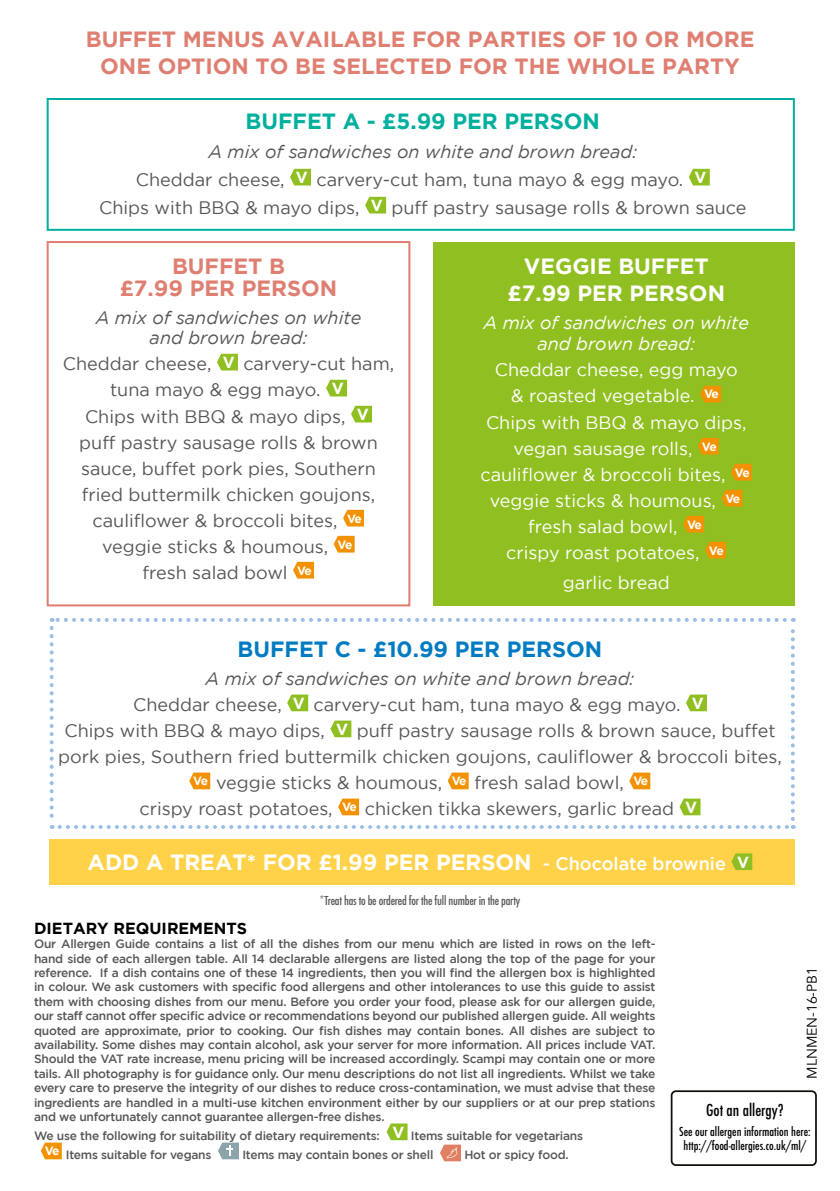
<style>
.page{position:relative;width:840px;height:1191px;background:#fff}
.page>*{position:absolute;margin:0;border:0;box-sizing:border-box;transform-origin:0 0}
.t1{font:700 22px/22px "Gotham";color:#df7f72;text-align:center}
.t2{font:700 22px/26.4px "Gotham";color:#fff;text-align:center}
.t3{font:700 22px "Gotham";color:#007bc2}
.t4{font:700 22px "Gotham";color:#00af9d}
.t5{font:18px/26px "Gotham";color:#575756}
.t6{font:18px/26px "Gotham";color:#fff;text-align:center}
.t7{font:italic 18px/20px "Gotham";color:#575756;text-align:center}
.t8{font:italic 18px/21.6px "Gotham";color:#fff;text-align:center}
.t9{font:700 16px "Gotham";color:#000}
.t10{font:500 condensed 16px "Futura";color:#000}
.t11{font:14px "Avenir";color:#000}
.t12{font:500 12px/14.4px "Gotham";letter-spacing:-.02em;color:#575756;text-align:justify}
.t13{font:500 condensed 12px/14.4px "Futura";color:#000;text-align:center}
.t14{font:500 condensed 12px "Futura";letter-spacing:-.02em;color:#575756}
.s1{font-weight:500;font-size:18px}
</style>
<div class="page">
<div style="left:433px;top:242px;width:361px;height:363px;background:#90bf21"></div>
<div style="left:47px;top:241px;width:363px;height:365px;border:2px solid #df7f72"></div>
<svg style="left:700px;top:386px;width:20px;height:16px"></svg>
<svg style="left:698px;top:438px;width:20px;height:16px"></svg>
<svg style="left:731px;top:464px;width:20px;height:16px"></svg>
<svg style="left:721px;top:490px;width:21px;height:16px"></svg>
<svg style="left:683px;top:516px;width:20px;height:16px"></svg>
<svg style="left:705px;top:542px;width:20px;height:16px"></svg>
<svg style="left:343px;top:510px;width:21px;height:16px"></svg>
<svg style="left:333px;top:536px;width:21px;height:16px"></svg>
<svg style="left:293px;top:562px;width:21px;height:16px"></svg>
<svg style="left:189px;top:772px;width:21px;height:17px"></svg>
<svg style="left:447px;top:772px;width:21px;height:17px"></svg>
<svg style="left:629px;top:772px;width:21px;height:17px"></svg>
<svg style="left:338px;top:798px;width:21px;height:17px"></svg>
<div style="left:47px;top:98px;width:747px;height:133px;border:2px solid #00af9d"></div>
<svg style="left:50px;top:628px;width:4px;height:201px"></svg>
<svg style="left:60px;top:825px;width:733px;height:4px"></svg>
<svg style="left:791px;top:618px;width:3px;height:201px"></svg>
<svg style="left:52px;top:618px;width:732px;height:4px"></svg>
<div style="left:50px;top:839px;width:744px;height:46px;background:#ffd24a"></div>
<svg style="left:41px;top:1142px;width:21px;height:17px"></svg>
<svg style="left:218px;top:1142px;width:21px;height:17px"></svg>
<svg style="left:440px;top:1144px;width:20px;height:17px"></svg>
<div style="left:670px;top:1090px;width:146px;height:76px;border:2px solid #12100b;border-radius:4px"></div>
<svg style="left:290px;top:169px;width:21px;height:16px"></svg>
<svg style="left:688px;top:169px;width:21px;height:16px"></svg>
<svg style="left:365px;top:197px;width:21px;height:16px"></svg>
<svg style="left:217px;top:354px;width:21px;height:16px"></svg>
<svg style="left:326px;top:380px;width:21px;height:16px"></svg>
<svg style="left:351px;top:406px;width:21px;height:16px"></svg>
<svg style="left:287px;top:694px;width:21px;height:17px"></svg>
<svg style="left:686px;top:694px;width:20px;height:17px"></svg>
<svg style="left:330px;top:720px;width:21px;height:17px"></svg>
<svg style="left:679px;top:798px;width:21px;height:17px"></svg>
<svg style="left:731px;top:853px;width:21px;height:17px"></svg>
<svg style="left:386px;top:1123px;width:21px;height:17px"></svg>
<h1 class="t1" style="left:86px;top:26px;width:670px;line-height:26.4px">BUFFET MENUS AVAILABLE FOR PARTIES OF 10 OR MORE<br>ONE OPTION TO BE SELECTED FOR THE WHOLE PARTY</h1>
<h1 class="t4" style="left:245px;top:109px;width:356px">BUFFET A - £5.99 PER PERSON</h1>
<h2 class="t7" style="left:208px;top:141px;width:430px">A mix of sandwiches on white and brown bread:</h2>
<h2 class="t5" style="left:136px;top:166px;width:150px">Cheddar cheese,</h2>
<h2 class="t5" style="left:316px;top:166px;width:368px">carvery-cut ham, tuna mayo &amp; egg mayo.</h2>
<h2 class="t5" style="left:99px;top:194px;width:262px">Chips with BBQ &amp; mayo dips,</h2>
<h2 class="t5" style="left:391px;top:194px;width:356px">puff pastry sausage rolls &amp; brown sauce</h2>
<h1 class="t1" style="left:120px;top:255px;width:219px">BUFFET B<br>£7.99 PER PERSON</h1>
<h2 class="t7" style="left:96px;top:308px;width:267px">A mix of sandwiches on white and brown bread:</h2>
<h2 class="t5" style="left:63px;top:351px;width:150px">Cheddar cheese,</h2>
<h2 class="t5" style="left:110px;top:351px;width:285px;text-indent:133px">carvery-cut ham, tuna mayo &amp; egg mayo.</h2>
<h2 class="t5" style="left:85px;top:403px;width:262px">Chips with BBQ &amp; mayo dips,</h2>
<h2 class="t5" style="left:79px;top:429px;width:300px;text-align:center">puff pastry sausage rolls &amp; brown sauce, buffet pork pies, Southern fried buttermilk chicken goujons, cauliflower &amp; broccoli bites, <sup>Ve </sup>veggie sticks &amp; houmous, <sup>Ve </sup>fresh salad bowl <sup>Ve</sup></h2>
<h1 class="t2" style="left:507px;top:253px;width:219px">VEGGIE BUFFET £7.99 PER PERSON</h1>
<h2 class="t8" style="left:483px;top:312px;width:267px">A mix of sandwiches on white and brown bread:</h2>
<h2 class="t6" style="left:480px;top:357px;width:271px">Cheddar cheese, egg mayo<br>&amp; roasted vegetable. <sup>Ve<br></sup>Chips with BBQ &amp; mayo dips, vegan sausage rolls, <sup>Ve </sup>cauliflower &amp; broccoli bites, <sup>Ve </sup>veggie sticks &amp; houmous, <sup>Ve </sup>fresh salad bowl, <sup>Ve<br></sup>crispy roast potatoes, <sup>Ve</sup></h2>
<h2 class="t6" style="left:562px;top:569px;width:108px">garlic bread</h2>
<h1 class="t3" style="left:237px;top:637px;width:366px">BUFFET C - £10.99 PER PERSON</h1>
<h2 class="t7" style="left:205px;top:669px;width:430px">A mix of sandwiches on white and brown bread:</h2>
<h2 class="t5" style="left:133px;top:691px;width:150px">Cheddar cheese,</h2>
<h2 class="t5" style="left:313px;top:691px;width:368px">carvery-cut ham, tuna mayo &amp; egg mayo.</h2>
<h2 class="t5" style="left:64px;top:717px;width:262px">Chips with BBQ &amp; mayo dips,</h2>
<h2 class="t5" style="left:356px;top:717px;width:420px">puff pastry sausage rolls &amp; brown sauce, buffet</h2>
<h2 class="t5" style="left:58px;top:743px;width:724px">pork pies, Southern fried buttermilk chicken goujons, cauliflower &amp; broccoli bites,</h2>
<h2 class="t5" style="left:193px;top:769px;width:456px"><sup>Ve</sup> veggie sticks &amp; houmous, <sup>Ve</sup> fresh salad bowl, <sup>Ve</sup></h2>
<h2 class="t5" style="left:139px;top:795px;width:536px">crispy roast potatoes, <sup>Ve</sup> chicken tikka skewers, garlic bread</h2>
<h1 class="t2" style="left:88px;top:848px;width:639px">ADD A TREAT* FOR £1.99 PER PERSON <span class="s1">- Chocolate brownie</span></h1>
<p class="t14" style="left:319px;top:892px;width:202px">*Treat has to be ordered for the full number in the party</p>
<h3 class="t9" style="left:34px;top:919px;width:214px">DIETARY REQUIREMENTS</h3>
<p class="t12" style="left:34px;top:936px;width:622px">Our Allergen Guide contains a list of all the dishes from our menu which are listed in rows on the left&shy;hand side of each allergen table. All 14 declarable allergens are listed along the top of the page for your reference. If a dish contains one of these 14 ingredients, then you will find the allergen box is highlighted in colour. We ask customers with specific food allergens and other intolerances to use this guide to assist them with choosing dishes from our menu. Before you order your food, please ask for our allergen guide, our staff cannot offer specific advice or recommendations beyond our published allergen guide. All weights quoted are approximate, prior to cooking. Our fish dishes may contain bones. All dishes are subject to availability. Some dishes may contain alcohol, ask your server for more information. All prices include VAT.<br>Should the VAT rate increase, menu pricing will be increased accordingly. Scampi may contain one or more tails. All photography is for guidance only. Our menu descriptions do not list all ingredients. Whilst we take every care to preserve the integrity of our dishes to reduce cross-contamination, we must advise that these ingredients are handled in a multi-use kitchen environment either by our suppliers or at our prep stations and we unfortunately cannot guarantee allergen-free dishes.</p>
<p class="t12" style="left:34px;top:1128px;width:347px">We use the following for suitability of dietary requirements:</p>
<p class="t12" style="left:410px;top:1128px;width:173px">Items suitable for vegetarians</p>
<p class="t12" style="left:45px;top:1147px;width:168px"><sup>Ve</sup> Items suitable for vegans</p>
<p class="t12" style="left:242px;top:1147px;width:192px">Items may contain bones or shell</p>
<p class="t12" style="left:464px;top:1147px;width:106px">Hot or spicy food.</p>
<p class="t11" style="left:803px;top:1078px;width:113px;rotate:-90deg">MLNMEN-16-PB1</p>
<h3 class="t10" style="left:705px;top:1099px;width:79px">Got an allergy?</h3>
<p class="t13" style="left:678px;top:1124px;width:133px">See our allergen information here: http://food-allergies.co.uk/ml/</p>
</div>
